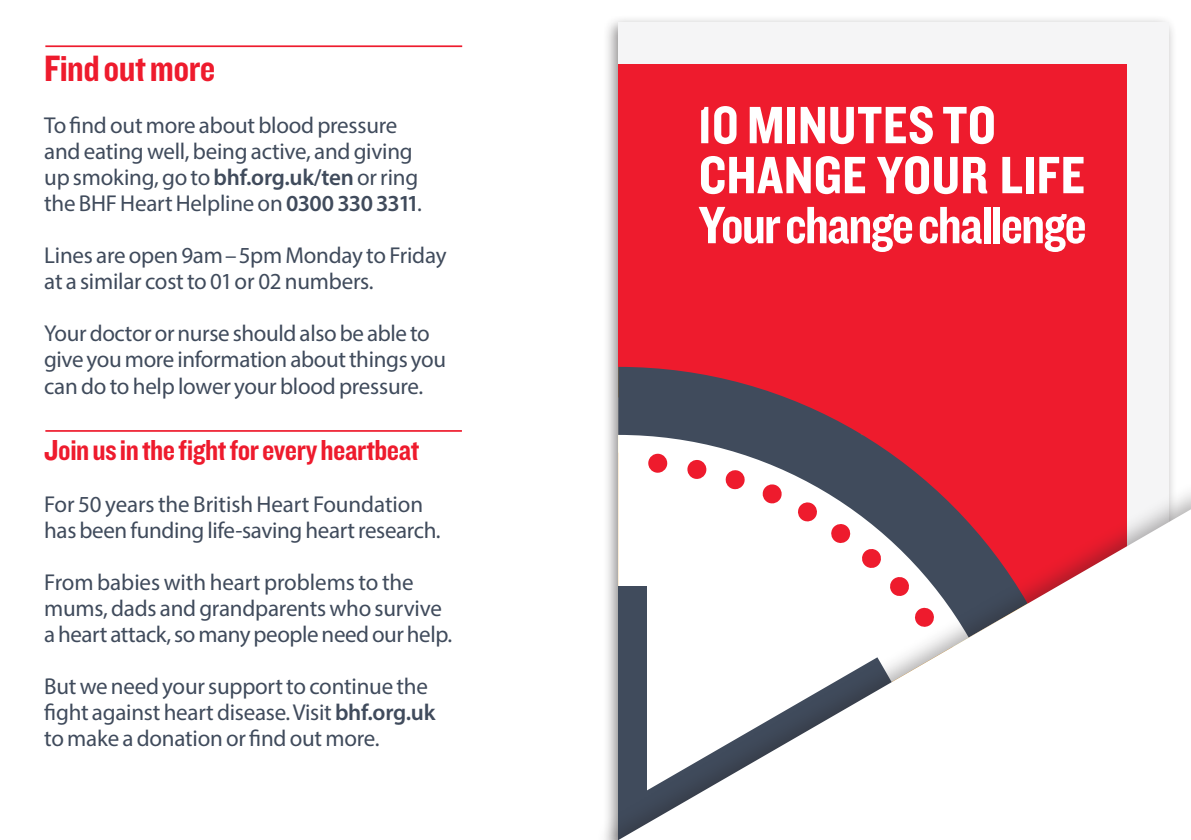
<style>
.page{position:relative;width:1191px;height:840px;background:#fff}
.page>*{position:absolute;margin:0;border:0;box-sizing:border-box;transform-origin:0 0}
.t1{font:54.4px/50px "Knockout 50 Welterweight";letter-spacing:-.005em;color:#fff}
.Heading{font:38px "Knockout 50 Welterweight";letter-spacing:-.015em;color:#ee1b2d}
.SUBS{font:30px "Knockout 50 Welterweight";letter-spacing:-.015em;color:#ee1b2d}
.Body{font:23px/26px "Myriad Pro";letter-spacing:-.01em;color:#404b5c}
.s1{font-weight:600}
</style>
<div class="page">
<hr style="left:45px;top:45px;width:417px;height:2px;background:#ee1b2d">
<hr style="left:45px;top:430px;width:417px;height:1px;background:#ee1b2d">
<div style="left:602px;top:15px;width:574px;height:824px;background:#231f20;opacity:.5"></div>
<div style="left:618px;top:23px;width:550px;height:816px;background:#f5f5f6"></div>
<div style="left:618px;top:65px;width:508px;height:774px;background:#ee1b2d"></div>
<svg style="left:618px;top:366px;width:268px;height:84px;fill:#404b5c"></svg>
<svg style="left:618px;top:450px;width:306px;height:29px;background:#a78f99"></svg>
<div style="left:595px;top:479px;width:596px;height:360px;background:#231f20;opacity:.37"></div>
<svg style="left:618px;top:509px;width:573px;height:330px;fill:#fff"></svg>
<p class="Heading" style="left:44px;top:43px;width:173px">Find out more</p>
<p class="Body" style="left:44px;top:112px;width:379px">To find out more about blood pressure and eating well, being active, and giving up smoking, go to <span class="s1">bhf.org.uk/ten</span> or ring the BHF Heart Helpline on <span class="s1">0300 330 3311</span>.</p>
<p class="Body" style="left:44px;top:242px;width:404px">Lines are open 9am – 5pm Monday to Friday at a similar cost to 01 or 02 numbers.</p>
<p class="Body" style="left:44px;top:320px;width:403px">Your doctor or nurse should also be able to give you more information about things you can do to help lower your blood pressure.</p>
<p class="SUBS" style="left:44px;top:430px;width:377px">Join us in the fight for every heartbeat</p>
<p class="Body" style="left:44px;top:491px;width:398px">For 50 years the British Heart Foundation has been funding life-saving heart research.</p>
<p class="Body" style="left:44px;top:569px;width:409px">From babies with heart problems to the mums, dads and grandparents who survive a heart attack, so many people need our help.</p>
<p class="Body" style="left:44px;top:673px;width:393px">But we need your support to continue the fight against heart disease. Visit <span class="s1">bhf.org.uk </span>to make a donation or find out more.</p>
<p class="t1" style="left:697px;top:98px;width:391px">10 MINUTES TO<br>CHANGE YOUR LIFE<br>Your change challenge</p>
</div>
